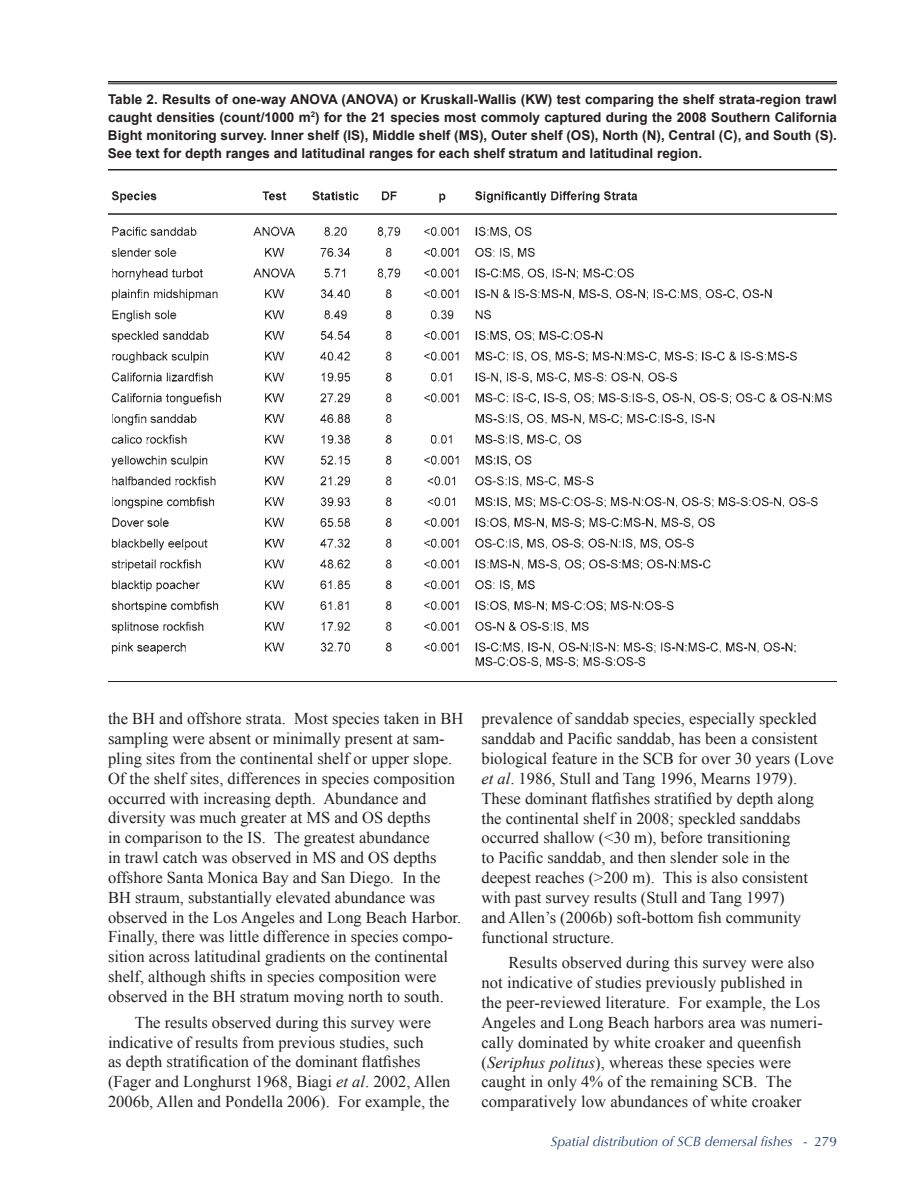
<style>
.page{position:relative;width:918px;height:1188px;background:#fff}
.page>*{position:absolute;margin:0;border:0;box-sizing:border-box;transform-origin:0 0}
.t1{font:16.5px/19.8px "Times New Roman";color:#231f20}
.t2{font:700 13.5px/18px "Arial";color:#231f20;text-align:justify}
.t3{font:italic 13.5px "Optima";color:#1b3b6e}
.s1{font-style:italic}
.s2{font-style:normal}
</style>
<div class="page">
<img style="left:111px;top:190px;width:722px;height:478px">
<hr style="left:108px;top:81px;width:729px;height:1px;background:#231f20">
<hr style="left:108px;top:83px;width:729px;height:1px;background:#231f20">
<hr style="left:108px;top:169px;width:729px;height:1px;background:#231f20">
<hr style="left:108px;top:213px;width:729px;height:2px;background:#231f20">
<hr style="left:108px;top:681px;width:729px;height:1px;background:#231f20">
<p class="t2" style="left:108px;top:90px;width:731px">Table 2. Results of one-way ANOVA (ANOVA) or Kruskall-Wallis (KW) test comparing the shelf strata-region trawl caught densities (count/1000 m<sup>2</sup>) for the 21 species most commoly captured during the 2008 Southern California Bight monitoring survey. Inner shelf (IS), Middle shelf (MS), Outer shelf (OS), North (N), Central (C), and South (S).<br>See text for depth ranges and latitudinal ranges for each shelf stratum and latitudinal region.</p>
<p class="t1" style="left:108px;top:709px;width:357px">the BH and offshore strata. Most species taken in BH sampling were absent or minimally present at sam&shy;pling sites from the continental shelf or upper slope.<br>Of the shelf sites, differences in species composition occurred with increasing depth. Abundance and diversity was much greater at MS and OS depths<br>in comparison to the IS. The greatest abundance<br>in trawl catch was observed in MS and OS depths offshore Santa Monica Bay and San Diego. In the BH straum, substantially elevated abundance was observed in the Los Angeles and Long Beach Harbor.<br>Finally, there was little difference in species compo&shy;sition across latitudinal gradients on the continental shelf, although shifts in species composition were observed in the BH stratum moving north to south.</p>
<p class="t1" style="left:108px;top:1012px;width:344px;text-indent:27px">The results observed during this survey were indicative of results from previous studies, such<br>as depth stratification of the dominant flatfishes (Fager and Longhurst 1968, Biagi <span class="s1">et al</span>. 2002, Allen 2006b, Allen and Pondella 2006). For example, the</p>
<p class="t1" style="left:481px;top:709px;width:354px">prevalence of sanddab species, especially speckled sanddab and Pacific sanddab, has been a consistent biological feature in the SCB for over 30 years (Love <span class="s1">et al</span>. 1986, Stull and Tang 1996, Mearns 1979).<br>These dominant flatfishes stratified by depth along the continental shelf in 2008; speckled sanddabs occurred shallow (&lt;30 m), before transitioning<br>to Pacific sanddab, and then slender sole in the deepest reaches (&gt;200 m). This is also consistent with past survey results (Stull and Tang 1997)<br>and Allen’s (2006b) soft-bottom fish community functional structure.</p>
<p class="t1" style="left:481px;top:953px;width:343px;text-indent:27px">Results observed during this survey were also not indicative of studies previously published in the peer-reviewed literature. For example, the Los Angeles and Long Beach harbors area was numeri&shy;cally dominated by white croaker and queenfish (<span class="s1">Seriphus politus</span>), whereas these species were caught in only 4% of the remaining SCB. The comparatively low abundances of white croaker</p>
<p class="t3" style="left:551px;top:1134px;width:288px">Spatial distribution of SCB demersal fishes <span class="s2">- 279</span></p>
</div>
